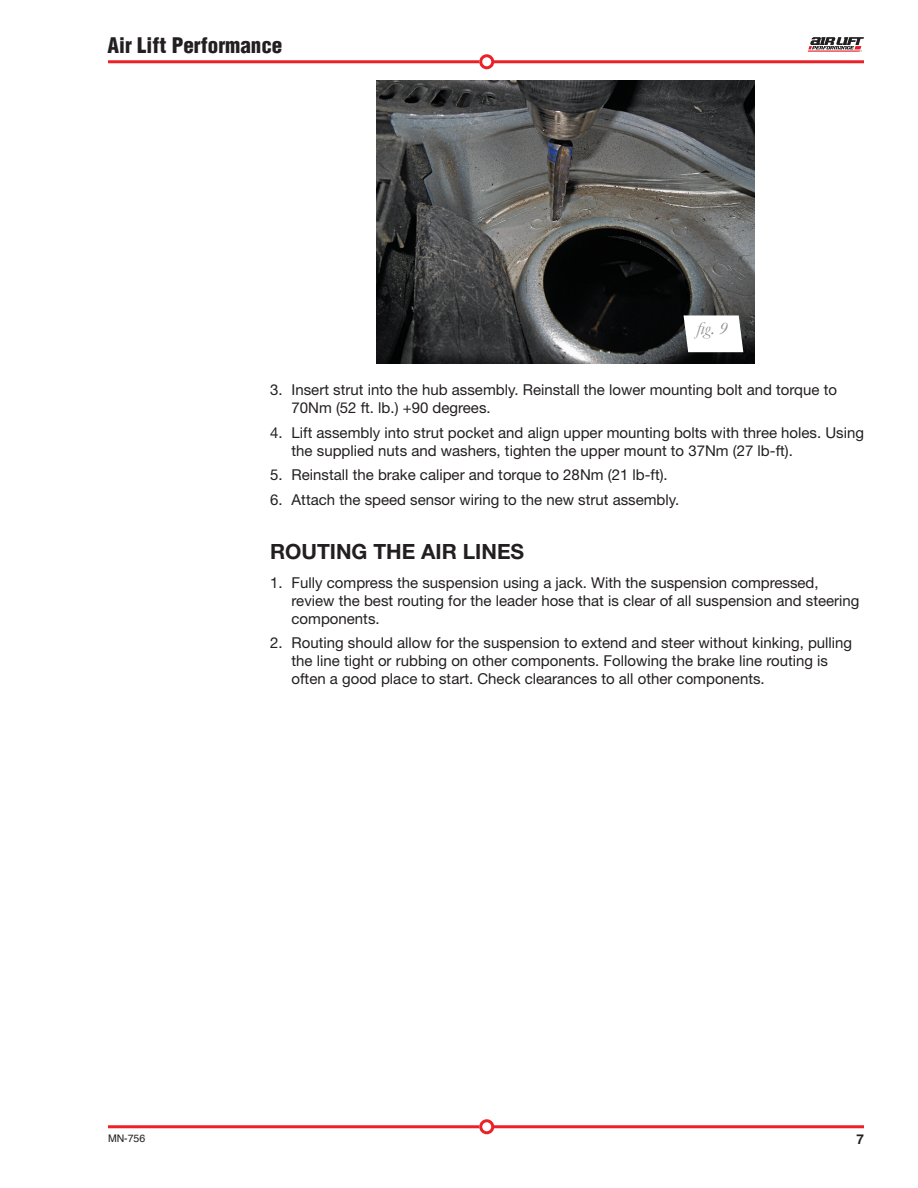
<style>
.page{position:relative;width:918px;height:1188px;background:#fff}
.page>*{position:absolute;margin:0;border:0;box-sizing:border-box;transform-origin:0 0}
.t1{font:900 condensed 21px "Helvetica";color:#231f20}
.t2{font:700 21px "Helvetica Neue";color:#231f20}
.t3{font:italic 18px "Garamond";color:#8a8c8f}
.t4{font:15px/18px "Helvetica Neue";color:#231f20}
.t5{font:700 13.5px "Helvetica";color:#231f20}
.t6{font:10.5px "Helvetica";color:#231f20}
</style>
<div class="page">
<hr style="left:493px;top:1125px;width:371px;height:3px;background:#ec2127">
<div style="left:479px;top:1119px;width:15px;height:15px;border:3px solid #ec2127;border-radius:50%"></div>
<hr style="left:108px;top:1125px;width:371px;height:3px;background:#ec2127">
<hr style="left:493px;top:60px;width:371px;height:3px;background:#ec2127">
<div style="left:479px;top:54px;width:15px;height:15px;border:3px solid #ec2127;border-radius:50%"></div>
<hr style="left:108px;top:60px;width:371px;height:3px;background:#ec2127">
<svg style="left:808px;top:37px;width:56px;height:15px"></svg>
<img style="left:377px;top:80px;width:378px;height:284px">
<svg style="left:684px;top:315px;width:59px;height:37px"></svg>
<h1 class="t1" style="left:108px;top:32px;width:176px">Air Lift Performance</h1>
<p class="t3" style="left:696px;top:316px;width:33px">fig. 9</p>
<p class="t4" style="left:292px;top:381px;width:547px;text-indent:-22px">3. Insert strut into the hub assembly. Reinstall the lower mounting bolt and torque to<br>70Nm (52 ft. lb.) +90 degrees.</p>
<p class="t4" style="left:292px;top:423px;width:574px;text-indent:-22px">4. Lift assembly into strut pocket and align upper mounting bolts with three holes. Using the supplied nuts and washers, tighten the upper mount to 37Nm (27 lb-ft).</p>
<p class="t4" style="left:270px;top:466px;width:397px">5. Reinstall the brake caliper and torque to 28Nm (21 lb-ft).</p>
<p class="t4" style="left:270px;top:490px;width:408px">6. Attach the speed sensor wiring to the new strut assembly.</p>
<h1 class="t2" style="left:270px;top:539px;width:256px">ROUTING THE AIR LINES</h1>
<p class="t4" style="left:292px;top:573px;width:569px;text-indent:-22px">1. Fully compress the suspension using a jack. With the suspension compressed, review the best routing for the leader hose that is clear of all suspension and steering components.</p>
<p class="t4" style="left:292px;top:634px;width:562px;text-indent:-22px">2. Routing should allow for the suspension to extend and steer without kinking, pulling the line tight or rubbing on other components. Following the brake line routing is often a good place to start. Check clearances to all other components.</p>
<p class="t6" style="left:108px;top:1132px;width:39px">MN-756</p>
<p class="t5" style="left:856px;top:1131px;width:9px">7</p>
</div>
